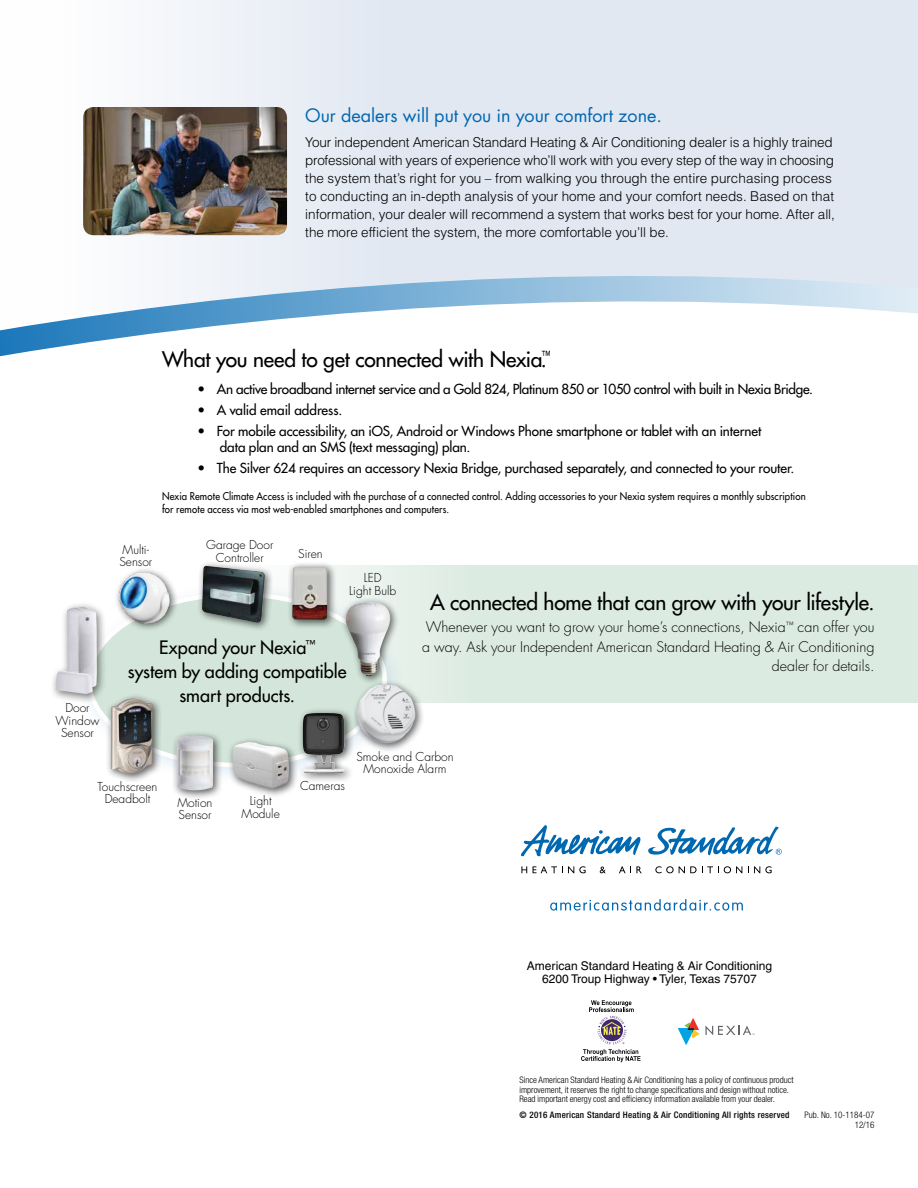
<style>
.page{position:relative;width:918px;height:1188px;background:#fff}
.page>*{position:absolute;margin:0;border:0;box-sizing:border-box;transform-origin:0 0}
.t1{font:500 21px "Futura Std";letter-spacing:-.01em;color:#000}
.t2{font:500 18px/24px "Futura Std";color:#000;text-align:center}
.t3{font:18px "Futura Std";color:#0067b1}
.t4{font:300 14.25px/19.5px "Futura";color:#000;text-align:right}
.t5{font:300 13.5px/18px "Helvetica";letter-spacing:-.005em;color:#000}
.t6{font:500 13.5px/16.5px "Futura Std";letter-spacing:-.01em;color:#000}
.t7{font:300 12px/12.6px "Futura";color:#000;text-align:center}
.t8{font:12px/13.5px "Helvetica";color:#000;text-align:center}
.t9{font:500 10.5px/13.5px "Futura Std";letter-spacing:.02em;color:#000;scale:.91 1}
.t10{font:300 condensed 9px/9.8px "Helvetica Neue";color:#000;text-align:right}
.t11{font:500 condensed 9px "Helvetica Neue";letter-spacing:.025em;color:#000}
.s1{font-family:"Futura";font-weight:300}
</style>
<div class="page">
<svg style="left:550px;top:899px;width:193px;height:12px"></svg>
<svg style="left:521px;top:866px;width:6px;height:7px"></svg>
<svg style="left:533px;top:866px;width:53px;height:7px"></svg>
<svg style="left:600px;top:867px;width:6px;height:6px"></svg>
<svg style="left:619px;top:866px;width:23px;height:7px"></svg>
<svg style="left:655px;top:866px;width:87px;height:7px"></svg>
<svg style="left:748px;top:866px;width:24px;height:7px"></svg>
<svg style="left:520px;top:825px;width:262px;height:32px"></svg>
<div style="left:135px;top:566px;width:783px;height:137px;background:#dcebe2"></div>
<svg style="left:91px;top:0;width:827px;height:264px;background:#e4eaf3"></svg>
<div style="left:76px;top:581px;width:330px;height:206px;background:#0067b1;opacity:.14"></div>
<div style="left:89px;top:594px;width:296px;height:171px;background:#d4e6db;border-radius:50%"></div>
<svg style="left:0;top:264px;width:918px;height:93px"></svg>
<div style="left:114px;top:566px;width:65px;height:72px;background:#d4e6db"></div>
<img style="left:113px;top:567px;width:65px;height:66px">
<div style="left:227px;top:737px;width:72px;height:61px;background:#000;opacity:.65"></div>
<img style="left:232px;top:742px;width:57px;height:46px">
<div style="left:105px;top:693px;width:57px;height:90px;background:#000;opacity:.65"></div>
<img style="left:111px;top:698px;width:22px;height:72px">
<div style="left:171px;top:730px;width:52px;height:70px;background:#000;opacity:.65"></div>
<img style="left:177px;top:736px;width:18px;height:52px">
<div style="left:50px;top:601px;width:57px;height:103px;background:#000;opacity:.54"></div>
<img style="left:56px;top:607px;width:24px;height:84px">
<div style="left:353px;top:681px;width:72px;height:72px;background:#000;opacity:.65"></div>
<img style="left:357px;top:685px;width:59px;height:58px">
<div style="left:297px;top:707px;width:57px;height:76px;background:#000;opacity:.65"></div>
<img style="left:303px;top:713px;width:25px;height:40px">
<div style="left:197px;top:560px;width:78px;height:72px;background:#000;opacity:.65"></div>
<img style="left:202px;top:566px;width:63px;height:57px">
<div style="left:341px;top:597px;width:59px;height:89px;background:#000;opacity:.65"></div>
<img style="left:345px;top:602px;width:46px;height:74px">
<div style="left:287px;top:561px;width:50px;height:69px;background:#000;opacity:.65"></div>
<img style="left:292px;top:567px;width:35px;height:53px">
<img style="left:83px;top:107px;width:204px;height:128px">
<svg style="left:678px;top:1018px;width:77px;height:27px"></svg>
<svg style="left:581px;top:1000px;width:60px;height:62px"></svg>
<h2 class="t3" style="left:305px;top:104px;width:358px">Our dealers will put you in your comfort zone.</h2>
<p class="t5" style="left:305px;top:133px;width:531px">Your independent American Standard Heating &amp; Air Conditioning dealer is a highly trained professional with years of experience who’ll work with you every step of the way in choosing the system that’s right for you – from walking you through the entire purchasing process to conducting an in-depth analysis of your home and your comfort needs. Based on that information, your dealer will recommend a system that works best for your home. After all, the more efficient the system, the more comfortable you’ll be.</p>
<h1 class="t1" style="left:162px;top:346px;width:390px">What you need to get connected with Nexia.<sup>™</sup></h1>
<p class="t6" style="left:197px;top:381px;width:617px"><span class="s1">•</span> An active broadband internet service and a Gold 824, Platinum 850 or 1050 control with built in Nexia Bridge.</p>
<p class="t6" style="left:197px;top:402px;width:146px"><span class="s1">•</span> A valid email address.</p>
<p class="t6" style="left:220px;top:423px;width:543px;text-indent:-22px"><span class="s1">•</span> For mobile accessibility, an iOS, Android or Windows Phone smartphone or tablet with an internet data plan and an SMS (text messaging) plan.</p>
<p class="t6" style="left:197px;top:460px;width:599px"><span class="s1">•</span> The Silver 624 requires an accessory Nexia Bridge, purchased separately, and connected to your router.</p>
<p class="t7" style="left:55px;top:702px;width:46px">Door<br>Window<br>Sensor</p>
<p class="t7" style="left:119px;top:543px;width:34px;text-align:left">Multi-<br>Sensor</p>
<p class="t9" style="left:162px;top:489px;width:709px">Nexia Remote Climate Access is included with the purchase of a connected control. Adding accessories to your Nexia system requires a monthly subscription for remote access via most web-enabled smartphones and computers.</p>
<p class="t7" style="left:206px;top:539px;width:69px">Garage Door<br>Controller</p>
<p class="t7" style="left:298px;top:548px;width:26px">Siren</p>
<p class="t7" style="left:349px;top:572px;width:48px">LED<br>Light Bulb</p>
<h2 class="t2" style="left:128px;top:636px;width:220px">Expand your Nexia<sup>™<br></sup>system by adding compatible smart products.</h2>
<h1 class="t1" style="left:430px;top:589px;width:446px">A connected home that can grow with your lifestyle.</h1>
<p class="t4" style="left:422px;top:618px;width:454px">Whenever you want to grow your home’s connections, Nexia<sup>™</sup> can offer you a way. Ask your Independent American Standard Heating &amp; Air Conditioning dealer for details.</p>
<p class="t7" style="left:356px;top:750px;width:99px">Smoke and Carbon<br>Monoxide Alarm</p>
<p class="t7" style="left:98px;top:780px;width:61px">Touchscreen<br>Deadbolt</p>
<p class="t7" style="left:177px;top:796px;width:37px;text-align:left">Motion<br>Sensor</p>
<p class="t7" style="left:242px;top:795px;width:40px">Light<br>Module</p>
<p class="t7" style="left:300px;top:780px;width:46px">Cameras</p>
<p class="t8" style="left:527px;top:959px;width:247px">American Standard Heating &amp; Air Conditioning<br>6200 Troup Highway • Tyler, Texas 75707</p>
<p class="t10" style="left:519px;top:1075px;width:276px;text-align:left">Since American Standard Heating &amp; Air Conditioning has a policy of continuous product improvement, it reserves the right to change specifications and design without notice.<br>Read important energy cost and efficiency information available from your dealer.</p>
<p class="t11" style="left:519px;top:1110px;width:272px">© 2016 American Standard Heating &amp; Air Conditioning All rights reserved</p>
<p class="t10" style="left:805px;top:1110px;width:71px">Pub. No. 10-1184-07<br>12/16</p>
</div>
